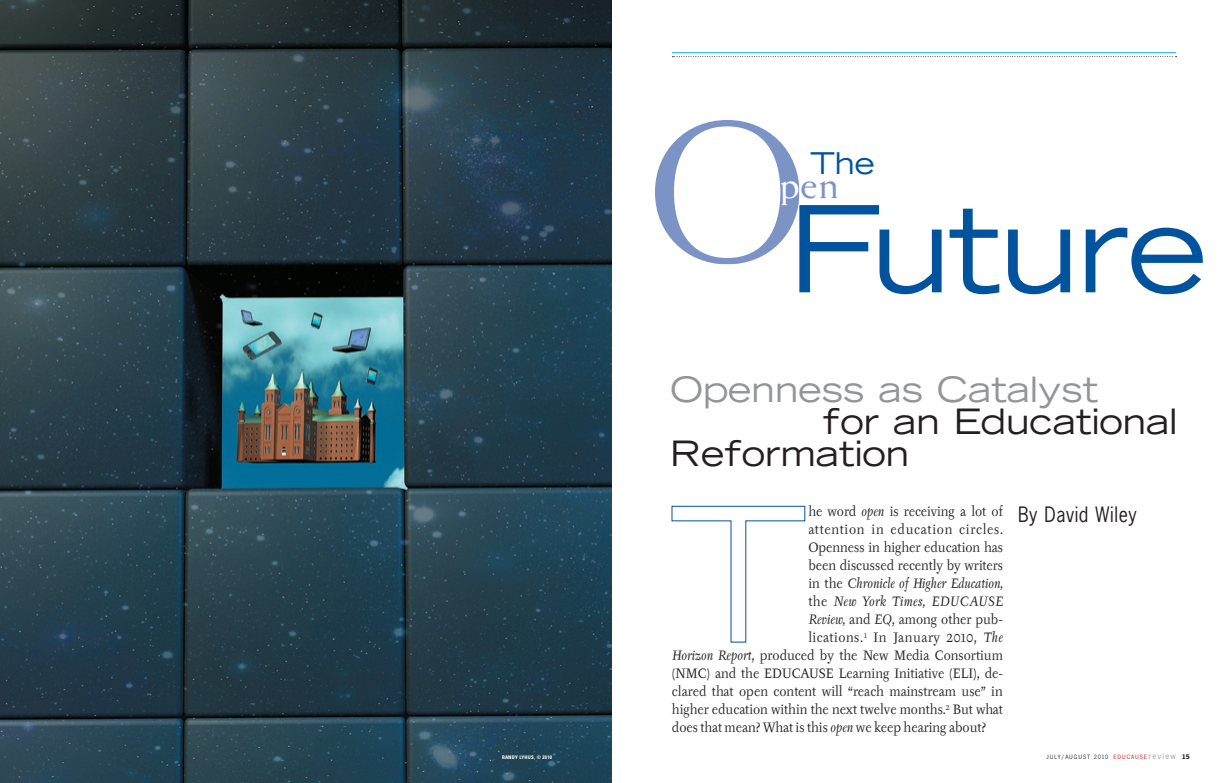
<style>
.page{position:relative;width:1224px;height:783px;background:#fff}
.page>*{position:absolute;margin:0;border:0;box-sizing:border-box;transform-origin:0 0}
.t1{font:200px "Weiss";color:#7c93c6}
.t2{font:expanded 120px "Trade Gothic LH";letter-spacing:-.02em;color:#01539e}
.t3{font:40px "Weiss";color:#7c93c6}
.t4{font:expanded 35px/32px "Trade Gothic LH";color:#231f20}
.t5{font:expanded 35px "Trade Gothic LH";color:#939598}
.t6{font:expanded 30px "Trade Gothic LH";color:#01539e}
.t7{font:20px "News Gothic";letter-spacing:.035em;color:#231f20;scale:.9 1}
.t8{font:13.5px "Tyfa ITC";color:#231f20;scale:.9 1}
.t9{font:italic 13.5px "Tyfa ITC";color:#231f20;scale:.9 1}
.t10{font:13.5px "Tyfa ITC";letter-spacing:.06em;color:#231f20;scale:.9 1}
.t11{font:13.5px "Tyfa ITC";letter-spacing:.04em;color:#231f20;scale:.9 1}
.t12{font:italic 13.5px "Tyfa ITC";letter-spacing:.03em;color:#231f20;scale:.9 1}
.t13{font:6.5px "News Got T";letter-spacing:.14em;color:#231f20}
.t14{font:700 condensed 5px "Univers";letter-spacing:.04em;color:#fff}
.s1{color:#fff}
.s2{font-style:italic}
.s3{font-style:normal}
.s4{color:#c4121a}
.s5{font-size:9.2px;color:#9d9fa2}
.s6{font-weight:700;font-size:7px}
</style>
<div class="page">
<hr style="left:672px;top:52px;width:504px;height:1px;background:#00aeef">
<svg style="left:672px;top:56px;width:505px;height:1px"></svg>
<svg style="left:671px;top:505px;width:135px;height:138px"></svg>
<img style="left:0;top:0;width:612px;height:783px">
<p class="t14" style="left:502px;top:754px;width:51px">RANDY LYHUS, © 2010</p>
<h1 class="t1" style="left:644px;top:77px;width:168px">O</h1>
<h3 class="t6" style="left:810px;top:144px;width:66px">The</h3>
<h3 class="t3" style="left:780px;top:161px;width:61px"><span class="s1">p</span>en</h3>
<h2 class="t2" style="left:788px;top:170px;width:421px">Future</h2>
<h3 class="t5" style="left:670px;top:366px;width:430px">Openness as Catalyst</h3>
<h3 class="t4" style="left:670px;top:405px;width:509px;text-indent:153px">for an Educational<br>Reformation</h3>
<p class="t8" style="left:808px;top:504px;width:218px">he word <span class="s2">open</span> is receiving a lot of</p>
<p class="t10" style="left:808px;top:522px;width:218px">attention in education circles.</p>
<p class="t8" style="left:808px;top:540px;width:218px">Openness in higher education has</p>
<p class="t8" style="left:808px;top:558px;width:218px">been discussed recently by writers</p>
<p class="t9" style="left:808px;top:576px;width:218px"><span class="s3">in the</span> Chronicle of Higher Education,</p>
<p class="t12" style="left:808px;top:594px;width:218px"><span class="s3">the</span> New York Times, EDUCAUSE</p>
<p class="t8" style="left:808px;top:612px;width:218px"><span class="s2">Review,</span> and <span class="s2">EQ</span>, among other pub-</p>
<p class="t11" style="left:808px;top:630px;width:218px">lications.<sup>1</sup> In January 2010, <span class="s2">The</span></p>
<p class="t8" style="left:672px;top:648px;width:369px"><span class="s2">Horizon Report</span>, produced by the New Media Consortium</p>
<p class="t8" style="left:672px;top:666px;width:369px">(NMC) and the EDUCAUSE Learning Initiative (ELI), de-</p>
<p class="t8" style="left:672px;top:684px;width:369px">clared that open content will “reach mainstream use” in</p>
<p class="t8" style="left:672px;top:702px;width:369px">higher education within the next twelve months.<sup>2</sup> But what</p>
<p class="t8" style="left:672px;top:720px;width:351px">does that mean? What is this <span class="s2">open</span> we keep hearing about?</p>
<h3 class="t7" style="left:1018px;top:502px;width:133px">By David Wiley</h3>
<p class="t13" style="left:1046px;top:753px;width:145px">JULY/AUGUST 2010 <span class="s4">EDUCAUSE</span> <span class="s5">review</span> <span class="s6">15</span></p>
</div>
